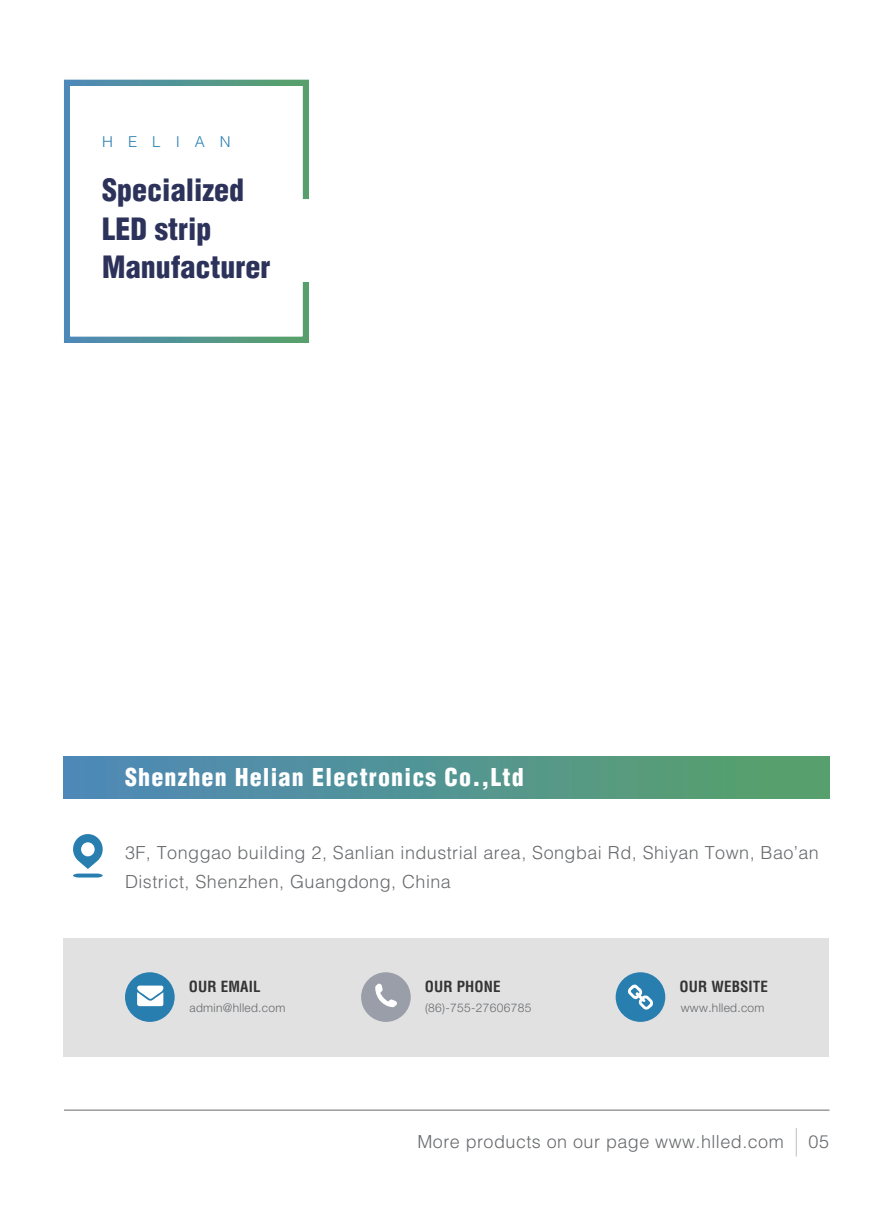
<style>
.page{position:relative;width:893px;height:1212px;background:#fff}
.page>*{position:absolute;margin:0;border:0;box-sizing:border-box;transform-origin:0 0}
.t1{font:900 condensed 30px/38.4px "Helvetica";color:#2c325a}
.t2{font:900 condensed 24px "Helvetica";letter-spacing:.05em;color:#fff}
.t3{font:300 18px/28.5px "Helvetica";letter-spacing:.025em;color:#67696c}
.t4{font:700 condensed 15px "Helvetica CE";letter-spacing:.01em;color:#343434}
.t5{font:300 15px "Helvetica";letter-spacing:1em;color:#287eaf}
.t6{font:300 12px "Helvetica Neue";letter-spacing:.025em;color:#67696c}
</style>
<div class="page">
<svg style="left:73px;top:834px;width:30px;height:43px"></svg>
<div style="left:64px;top:938px;width:765px;height:118px;background:#e1e1e2"></div>
<div style="left:64px;top:757px;width:765px;height:42px;background:linear-gradient(to right,#4e88ba,#58a268)"></div>
<div style="left:125px;top:972px;width:50px;height:50px;background:#287eaf;border-radius:50%"></div>
<svg style="left:137px;top:985px;width:26px;height:21px"></svg>
<div style="left:361px;top:972px;width:50px;height:50px;background:#9a9ea8;border-radius:50%"></div>
<svg style="left:375px;top:983px;width:22px;height:24px"></svg>
<div style="left:616px;top:972px;width:49px;height:50px;background:#287eaf;border-radius:50%"></div>
<svg style="left:628px;top:984px;width:25px;height:25px"></svg>
<hr style="left:64px;top:1110px;width:765px;height:1px;background:#67696c">
<svg style="left:796px;top:1128px;width:1px;height:28px"></svg>
<svg style="left:64px;top:79px;width:245px;height:264px"></svg>
<p class="t5" style="left:102px;top:136px;width:130px">HELIAN</p>
<h1 class="t1" style="left:102px;top:174px;width:170px">Specialized<br>LED strip<br>Manufacturer</h1>
<h2 class="t2" style="left:125px;top:768px;width:400px">Shenzhen Helian Electronics Co.,Ltd</h2>
<p class="t3" style="left:125px;top:840px;width:695px">3F, Tonggao building 2, Sanlian industrial area, Songbai Rd, Shiyan Town, Bao’an<br>District, Shenzhen, Guangdong, China</p>
<p class="t4" style="left:189px;top:978px;width:73px">OUR EMAIL</p>
<p class="t6" style="left:190px;top:1003px;width:97px">admin@hlled.com</p>
<p class="t4" style="left:425px;top:978px;width:77px">OUR PHONE</p>
<p class="t6" style="left:425px;top:1003px;width:108px">(86)-755-27606785</p>
<p class="t4" style="left:679px;top:978px;width:90px">OUR WEBSITE</p>
<p class="t6" style="left:681px;top:1003px;width:85px">www.hlled.com</p>
<p class="t3" style="left:417px;top:1128px;width:368px">More products on our page www.hlled.com</p>
<p class="t3" style="left:808px;top:1128px;width:22px">05</p>
</div>
